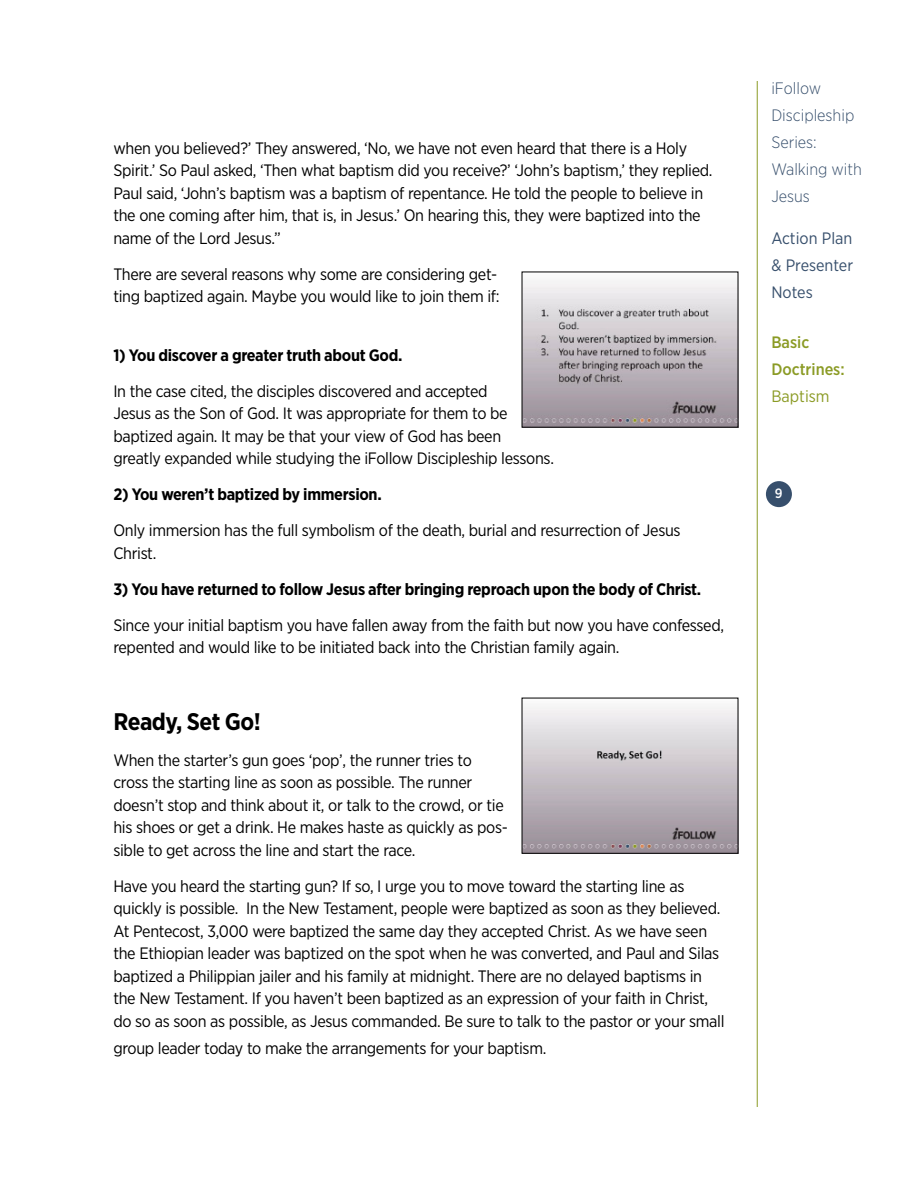
<style>
.page{position:relative;width:918px;height:1188px;background:#fff}
.page>*{position:absolute;margin:0;border:0;box-sizing:border-box;transform-origin:0 0}
.t1{font:700 24px "Gotham Narrow";letter-spacing:-.02em;color:#000}
.t2{font:16.5px/22.5px "Gotham Narrow";letter-spacing:-.02em;color:#000}
.t3{font:700 16.5px "Gotham Narrow";letter-spacing:-.02em;color:#000}
.t4{font:300 16.5px/27px "Gotham Narrow";color:#374f6c}
.t5{font:16.5px/27px "Gotham Narrow";color:#374f6c;text-align:justify}
.t6{font:500 16.5px/27px "Gotham Narrow";color:#8b9b25}
.t7{font:16.5px "Gotham Narrow";color:#8b9b25}
.t8{font:500 13.5px "Gotham Narrow";color:#fff}
</style>
<div class="page">
<div style="left:766px;top:481px;width:26px;height:26px;background:#374f6c;border-radius:50%"></div>
<hr style="left:757px;top:81px;width:1px;height:1026px;background:#8b9b25">
<img style="left:524px;top:281px;width:212px;height:145px">
<img style="left:524px;top:707px;width:212px;height:145px">
<p class="t2" style="left:113px;top:137px;width:601px">when you believed?’ They answered, ‘No, we have not even heard that there is a Holy Spirit.’ So Paul asked, ‘Then what baptism did you receive?’ ‘John’s baptism,’ they replied.<br>Paul said, ‘John’s baptism was a baptism of repentance. He told the people to believe in the one coming after him, that is, in Jesus.’ On hearing this, they were baptized into the name of the Lord Jesus.”</p>
<p class="t2" style="left:113px;top:263px;width:388px">There are several reasons why some are considering get&shy;ting baptized again. Maybe you would like to join them if:</p>
<p class="t3" style="left:113px;top:347px;width:291px">1) You discover a greater truth about God.</p>
<p class="t2" style="left:113px;top:380px;width:442px">In the case cited, the disciples discovered and accepted<br>Jesus as the Son of God. It was appropriate for them to be baptized again. It may be that your view of God has been<br>greatly expanded while studying the iFollow Discipleship lessons.</p>
<p class="t3" style="left:113px;top:487px;width:270px">2) You weren’t baptized by immersion.</p>
<p class="t2" style="left:113px;top:520px;width:569px">Only immersion has the full symbolism of the death, burial and resurrection of Jesus<br>Christ.</p>
<p class="t3" style="left:113px;top:581px;width:589px">3) You have returned to follow Jesus after bringing reproach upon the body of Christ.</p>
<p class="t2" style="left:113px;top:614px;width:612px">Since your initial baptism you have fallen away from the faith but now you have confessed, repented and would like to be initiated back into the Christian family again.</p>
<h1 class="t1" style="left:113px;top:710px;width:149px">Ready, Set Go!</h1>
<p class="t2" style="left:113px;top:749px;width:396px">When the starter’s gun goes ‘pop’, the runner tries to cross the starting line as soon as possible. The runner doesn’t stop and think about it, or talk to the crowd, or tie his shoes or get a drink. He makes haste as quickly as pos&shy;sible to get across the line and start the race.</p>
<p class="t2" style="left:113px;top:875px;width:613px">Have you heard the starting gun? If so, I urge you to move toward the starting line as quickly is possible. In the New Testament, people were baptized as soon as they believed.<br>At Pentecost, 3,000 were baptized the same day they accepted Christ. As we have seen the Ethiopian leader was baptized on the spot when he was converted, and Paul and Silas baptized a Philippian jailer and his family at midnight. There are no delayed baptisms in the New Testament. If you haven’t been baptized as an expression of your faith in Christ, do so as soon as possible, as Jesus commanded. Be sure to talk to the pastor or your small</p>
<p class="t2" style="left:113px;top:1037px;width:435px">group leader today to make the arrangements for your baptism.</p>
<p class="t4" style="left:771px;top:76px;width:92px">iFollow<br>Discipleship<br>Series:<br>Walking with<br>Jesus</p>
<p class="t5" style="left:771px;top:226px;width:83px">Action Plan &amp; Presenter Notes</p>
<p class="t6" style="left:771px;top:330px;width:75px">Basic<br>Doctrines:</p>
<p class="t7" style="left:771px;top:389px;width:60px">Baptism</p>
<p class="t8" style="left:775px;top:487px;width:9px">9</p>
</div>
